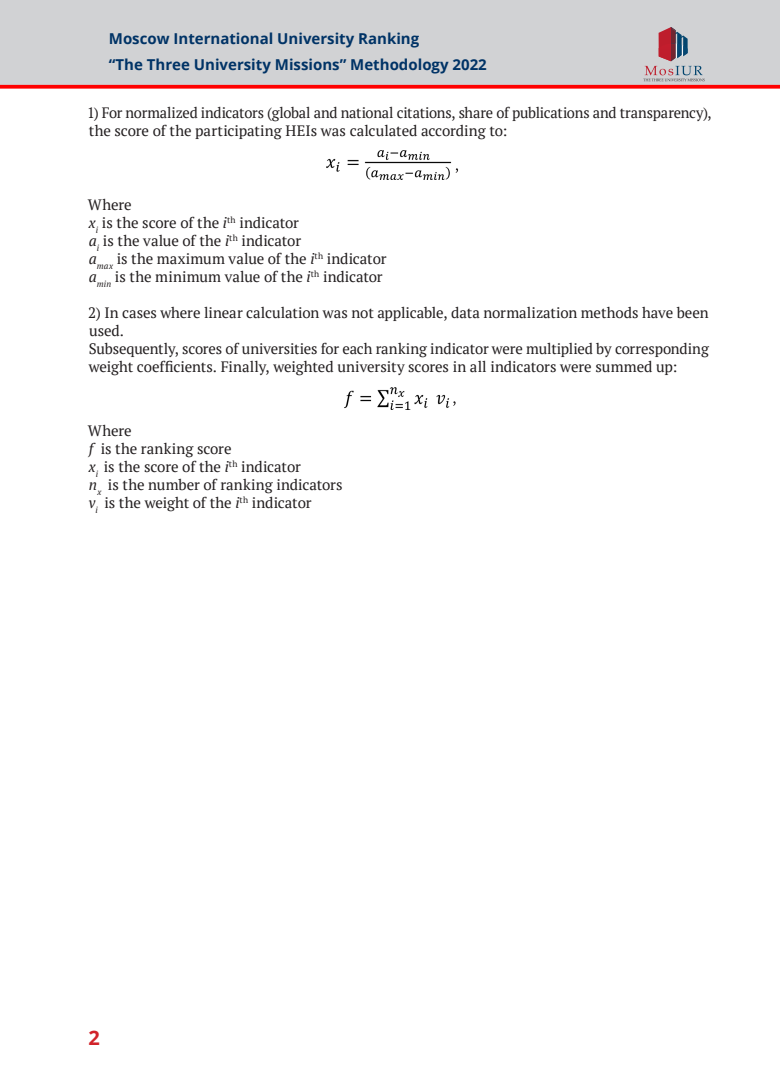
<style>
.page{position:relative;width:780px;height:1088px;background:#fff}
.page>*{position:absolute;margin:0;border:0;box-sizing:border-box;transform-origin:0 0}
.t1{font:700 20px "Open Sans";color:#d1232a}
.t2{font:15px/18px "PT Serif";letter-spacing:-.01em;color:#231f20}
.t3{font:700 15px/25.1px "Open Sans";color:#036}
.s1{font-style:italic}
</style>
<div class="page">
<div style="left:0;top:0;width:780px;height:85px;background:#d1d2d4"></div>
<svg style="left:0;top:85px;width:780px;height:4px;background:#ff1818"></svg>
<svg style="left:643px;top:27px;width:61px;height:54px"></svg>
<img style="left:675px;top:44px;width:12px;height:17px">
<img style="left:658px;top:44px;width:17px;height:17px">
<img style="left:326px;top:150px;width:126px;height:29px">
<img style="left:344px;top:388px;width:106px;height:21px">
<p class="t3" style="left:109px;top:26px;width:379px">Moscow International University Ranking<br>“The Three University Missions” Methodology 2022</p>
<p class="t2" style="left:87px;top:103px;width:626px">1) For normalized indicators (global and national citations, share of publications and transparency), the score of the participating HEIs was calculated according to:</p>
<p class="t2" style="left:88px;top:195px;width:45px">Where</p>
<p class="t2" style="left:89px;top:213px;width:212px"><span class="s1">x</span><sub>i</sub> is the score of the <span class="s1">i</span><sup>th</sup> indicator</p>
<p class="t2" style="left:89px;top:231px;width:214px"><span class="s1">a</span><sub>i</sub> is the value of the <span class="s1">i</span><sup>th</sup> indicator</p>
<p class="t2" style="left:89px;top:249px;width:299px"><span class="s1">a</span><sub>max</sub> is the maximum value of the <span class="s1">i</span><sup>th</sup> indicator</p>
<p class="t2" style="left:89px;top:267px;width:295px"><span class="s1">a</span><sub>min</sub> is the minimum value of the <span class="s1">i</span><sup>th</sup> indicator</p>
<p class="t2" style="left:88px;top:303px;width:622px">2) In cases where linear calculation was not applicable, data normalization methods have been used.</p>
<p class="t2" style="left:89px;top:339px;width:621px">Subsequently, scores of universities for each ranking indicator were multiplied by corresponding weight coefficients. Finally, weighted university scores in all indicators were summed up:</p>
<p class="t2" style="left:88px;top:422px;width:45px">Where</p>
<p class="t2" style="left:89px;top:440px;width:144px"><span class="s1">f</span> is the ranking score</p>
<p class="t2" style="left:89px;top:458px;width:213px"><span class="s1">x</span><sub>i</sub> is the score of the <span class="s1">i</span><sup>th</sup> indicator</p>
<p class="t2" style="left:89px;top:476px;width:255px"><span class="s1">n</span><sub>x</sub> is the number of ranking indicators</p>
<p class="t2" style="left:89px;top:494px;width:224px"><span class="s1">v</span><sub>i</sub> is the weight of the <span class="s1">i</span><sup>th</sup> indicator</p>
<h1 class="t1" style="left:89px;top:1023px;width:13px">2</h1>
</div>
